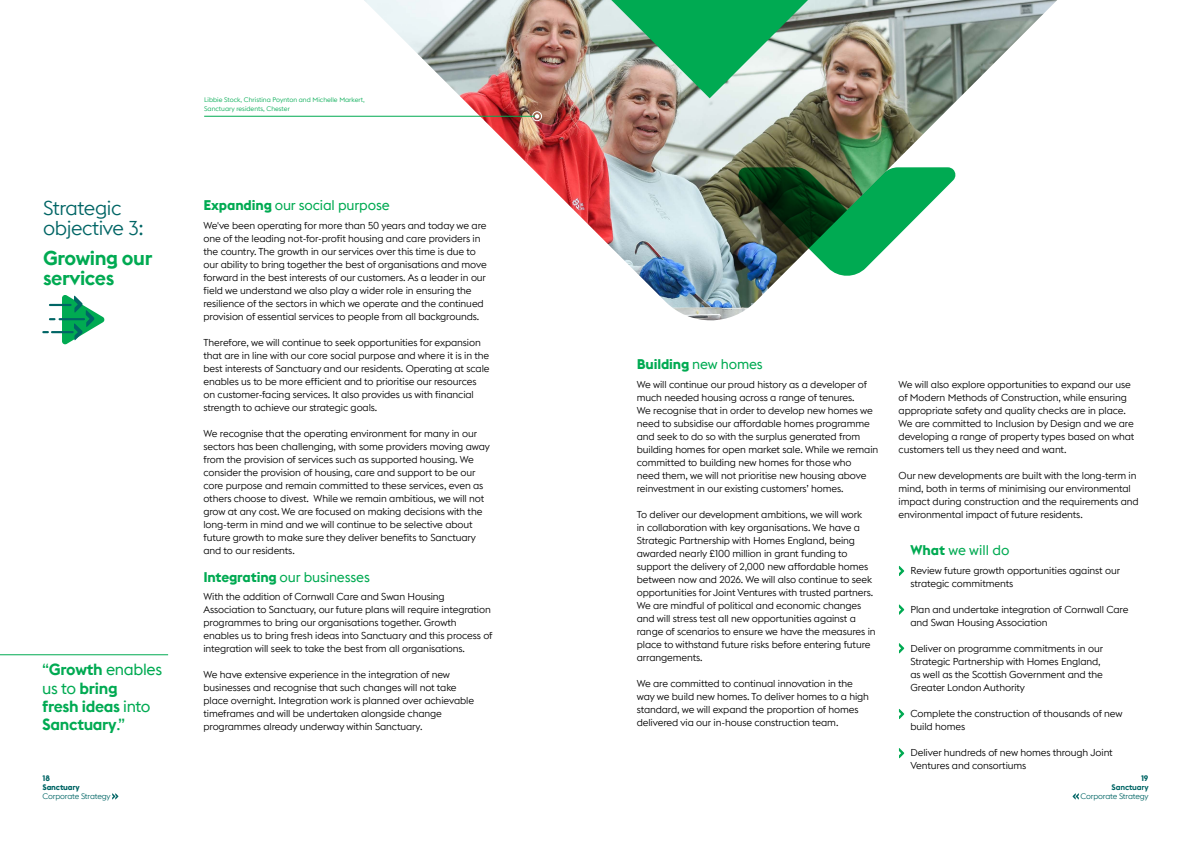
<style>
.page{position:relative;width:1191px;height:842px;background:#fff}
.page>*{position:absolute;margin:0;border:0;box-sizing:border-box;transform-origin:0 0}
.t1{font:300 20px/20px "Euclid Flex B";letter-spacing:-.02em;color:#006565}
.t2{font:600 20px/20px "Euclid Flex B";letter-spacing:-.02em;color:#00aa52}
.t3{font:600 16.1px/18.4px "Euclid Flex B";letter-spacing:-.02em;color:#00aa52}
.t4{font:14px "Euclid Flex B";letter-spacing:-.01em;color:#00aa52}
.t5{font:700 14px "Euclid Flex B";letter-spacing:-.01em;color:#00aa52}
.t6{font:300 10px/13px "Euclid Flex B";letter-spacing:-.01em;color:#000}
.t7{font:300 8px "Euclid Flex B";letter-spacing:-.02em;color:#006565}
.t8{font:700 8px "Euclid Flex B";letter-spacing:-.02em;color:#006565}
.t9{font:600 8px "Euclid Flex B";letter-spacing:-.02em;color:#006565}
.t10{font:300 6.6px/9.1px "Euclid Flex B";color:#00aa52}
.s1{font-weight:400}
.s2{font-weight:700}
</style>
<div class="page">
<img style="left:364px;top:0;width:693px;height:321px">
<div style="left:532px;top:111px;width:10px;height:10px;border:1px solid #fff;border-radius:50%"></div>
<svg style="left:738px;top:167px;width:218px;height:111px"></svg>
<svg style="left:611px;top:0;width:197px;height:98px;background:#5fb485"></svg>
<svg style="left:112px;top:793px;width:6px;height:6px"></svg>
<svg style="left:1072px;top:793px;width:6px;height:6px"></svg>
<hr style="left:0;top:654px;width:168px;height:1px;background:#00aa52">
<hr style="left:50px;top:304px;width:21px;height:2px;background:#006565">
<hr style="left:60px;top:318px;width:24px;height:2px;background:#006565">
<hr style="left:52px;top:331px;width:21px;height:2px;background:#006565">
<svg style="left:62px;top:295px;width:43px;height:50px"></svg>
<svg style="left:899px;top:709px;width:5px;height:10px"></svg>
<svg style="left:899px;top:643px;width:5px;height:10px"></svg>
<svg style="left:899px;top:604px;width:5px;height:11px"></svg>
<svg style="left:899px;top:566px;width:5px;height:10px"></svg>
<svg style="left:899px;top:748px;width:5px;height:10px"></svg>
<hr style="left:204px;top:116px;width:333px;height:1px;background:#00aa52">
<svg style="left:535px;top:114px;width:4px;height:5px"></svg>
<p class="t10" style="left:204px;top:95px;width:162px">Libbie Stock, Christina Poynton and Michelle Markert,<br>Sanctuary residents, Chester</p>
<h1 class="t1" style="left:43px;top:198px;width:102px">Strategic objective 3:</h1>
<h1 class="t2" style="left:43px;top:248px;width:111px">Growing our services</h1>
<h2 class="t3" style="left:42px;top:660px;width:121px"><span class="s1">“</span>Growth <span class="s1">enables us to</span> bring<br>fresh ideas <span class="s1">into<br></span>Sanctuary<span class="s1">.”</span></h2>
<h2 class="t4" style="left:203px;top:197px;width:188px"><span class="s2">Expanding</span> our social purpose</h2>
<p class="t6" style="left:203px;top:219px;width:285px">We've been operating for more than 50 years and today we are one of the leading not-for-profit housing and care providers in the country. The growth in our services over this time is due to our ability to bring together the best of organisations and move forward in the best interests of our customers. As a leader in our field we understand we also play a wider role in ensuring the resilience of the sectors in which we operate and the continued provision of essential services to people from all backgrounds.</p>
<p class="t6" style="left:203px;top:336px;width:288px">Therefore, we will continue to seek opportunities for expansion that are in line with our core social purpose and where it is in the best interests of Sanctuary and our residents. Operating at scale enables us to be more efficient and to prioritise our resources on customer-facing services. It also provides us with financial strength to achieve our strategic goals.</p>
<p class="t6" style="left:203px;top:427px;width:288px">We recognise that the operating environment for many in our sectors has been challenging, with some providers moving away from the provision of services such as supported housing. We consider the provision of housing, care and support to be our core purpose and remain committed to these services, even as others choose to divest. While we remain ambitious, we will not grow at any cost. We are focused on making decisions with the long-term in mind and we will continue to be selective about future growth to make sure they deliver benefits to Sanctuary and to our residents.</p>
<h2 class="t4" style="left:203px;top:568px;width:168px"><span class="s2">Integrating</span> our businesses</h2>
<p class="t6" style="left:203px;top:590px;width:291px">With the addition of Cornwall Care and Swan Housing Association to Sanctuary, our future plans will require integration programmes to bring our organisations together. Growth enables us to bring fresh ideas into Sanctuary and this process of integration will seek to take the best from all organisations.</p>
<p class="t6" style="left:203px;top:668px;width:272px">We have extensive experience in the integration of new businesses and recognise that such changes will not take place overnight. Integration work is planned over achievable timeframes and will be undertaken alongside change programmes already underway within Sanctuary.</p>
<h2 class="t5" style="left:637px;top:355px;width:128px">Building <span class="s1">new homes</span></h2>
<p class="t6" style="left:637px;top:378px;width:243px">We will continue our proud history as a developer of much needed housing across a range of tenures.<br>We recognise that in order to develop new homes we need to subsidise our affordable homes programme and seek to do so with the surplus generated from building homes for open market sale. While we remain committed to building new homes for those who<br>need them, we will not prioritise new housing above reinvestment in our existing customers’ homes.</p>
<p class="t6" style="left:637px;top:508px;width:240px">To deliver our development ambitions, we will work<br>in collaboration with key organisations. We have a Strategic Partnership with Homes England, being awarded nearly £100 million in grant funding to support the delivery of 2,000 new affordable homes between now and 2026. We will also continue to seek opportunities for Joint Ventures with trusted partners.<br>We are mindful of political and economic changes and will stress test all new opportunities against a range of scenarios to ensure we have the measures in place to withstand future risks before entering future arrangements.</p>
<p class="t6" style="left:637px;top:677px;width:234px">We are committed to continual innovation in the way we build new homes. To deliver homes to a high standard, we will expand the proportion of homes delivered via our in-house construction team.</p>
<p class="t6" style="left:898px;top:378px;width:237px">We will also explore opportunities to expand our use of Modern Methods of Construction, while ensuring appropriate safety and quality checks are in place.<br>We are committed to Inclusion by Design and we are developing a range of property types based on what customers tell us they need and want.</p>
<p class="t6" style="left:898px;top:469px;width:242px">Our new developments are built with the long-term in mind, both in terms of minimising our environmental impact during construction and the requirements and environmental impact of future residents.</p>
<h2 class="t4" style="left:910px;top:542px;width:101px"><span class="s2">What</span> we will do</h2>
<p class="t6" style="left:910px;top:564px;width:211px">Review future growth opportunities against our strategic commitments</p>
<p class="t6" style="left:910px;top:603px;width:219px">Plan and undertake integration of Cornwall Care and Swan Housing Association</p>
<p class="t6" style="left:910px;top:642px;width:194px">Deliver on programme commitments in our Strategic Partnership with Homes England, as well as the Scottish Government and the Greater London Authority</p>
<p class="t6" style="left:910px;top:707px;width:213px">Complete the construction of thousands of new build homes</p>
<p class="t6" style="left:910px;top:746px;width:204px">Deliver hundreds of new homes through Joint<br>Ventures and consortiums</p>
<p class="t8" style="left:43px;top:773px;width:9px">18</p>
<p class="t8" style="left:1141px;top:773px;width:9px">19</p>
<p class="t8" style="left:43px;top:782px;width:39px">Sanctuary</p>
<p class="t7" style="left:43px;top:792px;width:70px">Corporate Strategy</p>
<p class="t9" style="left:1111px;top:782px;width:38px">Sanctuary</p>
<p class="t7" style="left:1080px;top:792px;width:70px">Corporate Strategy</p>
</div>
